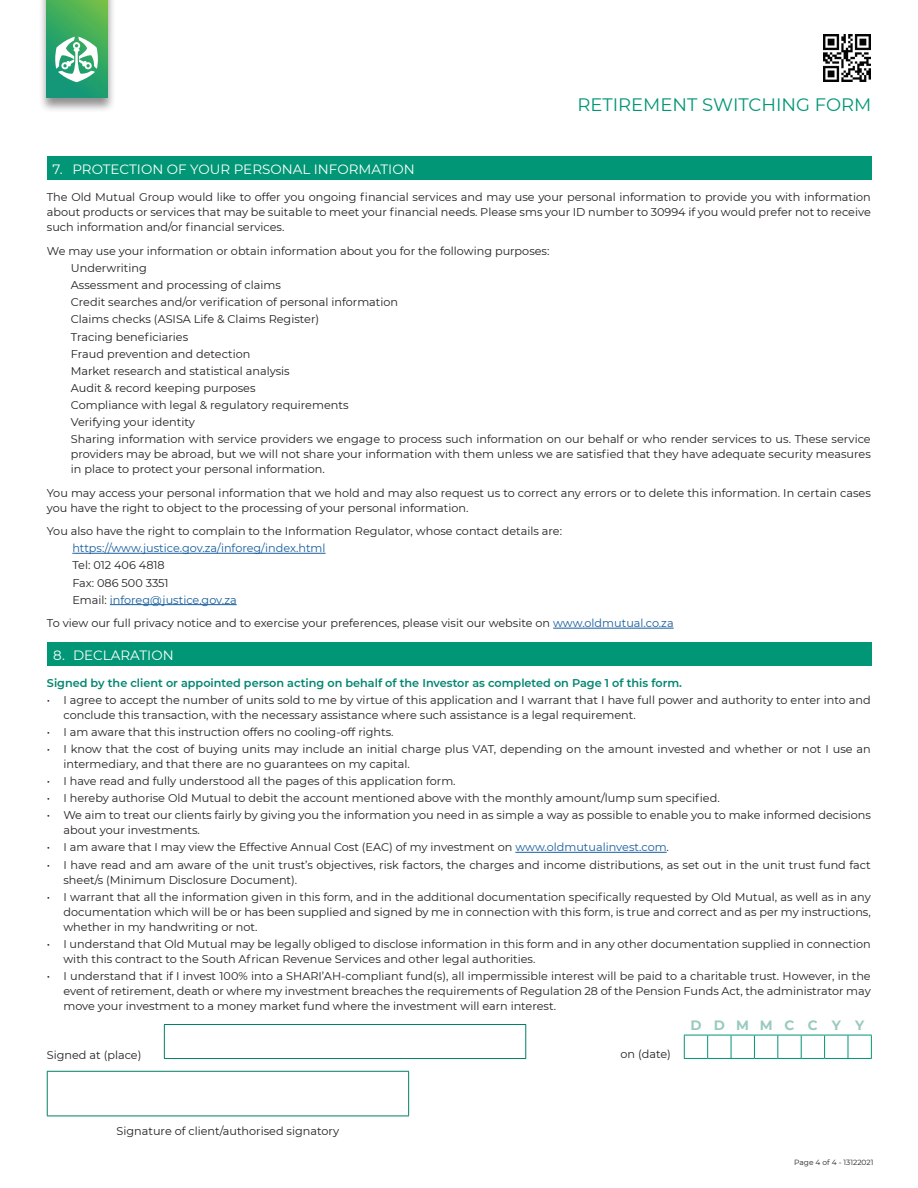
<style>
.page{position:relative;width:918px;height:1188px;background:#fff}
.page>*{position:absolute;margin:0;border:0;box-sizing:border-box;transform-origin:0 0}
.t1{font:18px "Montserrat";color:#009676}
.t2{font:13.5px "Montserrat";color:#fff}
.t3{font:700 13.5px "Montserrat";letter-spacing:.89em;color:#99cabe}
.t4{font:11.25px/15px "Montserrat";color:#231f20}
.t5{font:600 11.25px "Montserrat";color:#00856f}
.t6{font:11.25px "Montserrat";color:#175d9e}
.t7{font:7.5px "Montserrat";color:#231f20}
.s1{color:#175d9e}
</style>
<div class="page">
<div style="left:39px;top:0;width:77px;height:113px;background:#231f20;opacity:.5"></div>
<svg style="left:47px;top:0;width:61px;height:97px;background:#39a961"></svg>
<svg style="left:55px;top:37px;width:43px;height:45px"></svg>
<hr style="left:515px;top:852px;width:152px;height:1px;background:#175d9e">
<hr style="left:164px;top:1024px;width:362px;height:1px;background:#008066">
<hr style="left:164px;top:1025px;width:1px;height:33px;background:#008066">
<hr style="left:525px;top:1025px;width:1px;height:33px;background:#008066">
<hr style="left:164px;top:1058px;width:362px;height:1px;background:#008066">
<hr style="left:408px;top:1072px;width:1px;height:44px;background:#008066">
<hr style="left:47px;top:1071px;width:362px;height:1px;background:#008066">
<hr style="left:47px;top:1072px;width:1px;height:44px;background:#008066">
<hr style="left:47px;top:1116px;width:362px;height:1px;background:#008066">
<div style="left:48px;top:642px;width:824px;height:23px;background:#009676"></div>
<svg style="left:684px;top:1035px;width:188px;height:24px"></svg>
<hr style="left:72px;top:553px;width:254px;height:1px;background:#175d9e">
<hr style="left:110px;top:604px;width:127px;height:1px;background:#175d9e">
<hr style="left:553px;top:628px;width:121px;height:1px;background:#175d9e">
<div style="left:47px;top:156px;width:825px;height:24px;background:#009676"></div>
<img style="left:824px;top:34px;width:47px;height:47px">
<h1 class="t1" style="left:577px;top:92px;width:295px">RETIREMENT SWITCHING FORM</h1>
<p class="t2" style="left:53px;top:160px;width:364px">7. PROTECTION OF YOUR PERSONAL INFORMATION</p>
<p class="t4" style="left:47px;top:190px;width:825px;text-align:justify">The Old Mutual Group would like to offer you ongoing financial services and may use your personal information to provide you with information about products or services that may be suitable to meet your financial needs. Please sms your ID number to 30994 if you would prefer not to receive such information and/or financial services.</p>
<p class="t4" style="left:71px;top:242px;width:801px;line-height:17.1px;text-indent:-24px">We may use your information or obtain information about you for the following purposes:<br>Underwriting<br>Assessment and processing of claims<br>Credit searches and/or verification of personal information<br>Claims checks (ASISA Life &amp; Claims Register)<br>Tracing beneficiaries<br>Fraud prevention and detection<br>Market research and statistical analysis<br>Audit &amp; record keeping purposes<br>Compliance with legal &amp; regulatory requirements<br>Verifying your identity<br>Sharing information with service providers we engage to process such information on our behalf or who render services to us. These service</p>
<p class="t4" style="left:71px;top:446px;width:801px">providers may be abroad, but we will not share your information with them unless we are satisfied that they have adequate security measures in place to protect your personal information.</p>
<p class="t4" style="left:47px;top:485px;width:825px">You may access your personal information that we hold and may also request us to correct any errors or to delete this information. In certain cases you have the right to object to the processing of your personal information.</p>
<p class="t4" style="left:47px;top:523px;width:517px">You also have the right to complain to the Information Regulator, whose contact details are:</p>
<p class="t6" style="left:72px;top:541px;width:255px">https://www.justice.gov.za/inforeg/index.html</p>
<p class="t4" style="left:72px;top:557px;width:166px;line-height:17.1px">Tel: 012 406 4818<br>Fax: 086 500 3351<br>Email: <span class="s1">inforeg@justice.gov.za</span></p>
<p class="t4" style="left:47px;top:615px;width:628px">To view our full privacy notice and to exercise your preferences, please visit our website on <span class="s1">www.oldmutual.co.za</span></p>
<p class="t2" style="left:53px;top:646px;width:122px">8. DECLARATION</p>
<p class="t5" style="left:47px;top:675px;width:637px">Signed by the client or appointed person acting on behalf of the Investor as completed on Page 1 of this form.</p>
<p class="t4" style="left:63px;top:692px;width:809px;text-indent:-17px">• I agree to accept the number of units sold to me by virtue of this application and I warrant that I have full power and authority to enter into and conclude this transaction, with the necessary assistance where such assistance is a legal requirement.</p>
<p class="t4" style="left:47px;top:724px;width:348px">• I am aware that this instruction offers no cooling-off rights.</p>
<p class="t4" style="left:63px;top:741px;width:809px;text-indent:-17px">• I know that the cost of buying units may include an initial charge plus VAT, depending on the amount invested and whether or not I use an intermediary, and that there are no guarantees on my capital.</p>
<p class="t4" style="left:47px;top:773px;width:410px">• I have read and fully understood all the pages of this application form.</p>
<p class="t4" style="left:47px;top:790px;width:674px">• I hereby authorise Old Mutual to debit the account mentioned above with the monthly amount/lump sum specified.</p>
<p class="t4" style="left:63px;top:807px;width:809px;text-indent:-17px">• We aim to treat our clients fairly by giving you the information you need in as simple a way as possible to enable you to make informed decisions about your investments.</p>
<p class="t4" style="left:47px;top:840px;width:624px">• I am aware that I may view the Effective Annual Cost (EAC) of my investment on <span class="s1">www.oldmutualinvest.com</span>.</p>
<p class="t4" style="left:63px;top:857px;width:809px;text-indent:-17px">• I have read and am aware of the unit trust’s objectives, risk factors, the charges and income distributions, as set out in the unit trust fund fact sheet/s (Minimum Disclosure Document).</p>
<p class="t4" style="left:63px;top:889px;width:809px;text-align:justify;text-indent:-17px">• I warrant that all the information given in this form, and in the additional documentation specifically requested by Old Mutual, as well as in any documentation which will be or has been supplied and signed by me in connection with this form, is true and correct and as per my instructions, whether in my handwriting or not.</p>
<p class="t4" style="left:63px;top:936px;width:809px;text-indent:-17px">• I understand that Old Mutual may be legally obliged to disclose information in this form and in any other documentation supplied in connection with this contract to the South African Revenue Services and other legal authorities.</p>
<p class="t4" style="left:63px;top:968px;width:809px;text-align:justify;text-indent:-17px">• I understand that if I invest 100% into a SHARI’AH-compliant fund(s), all impermissible interest will be paid to a charitable trust. However, in the event of retirement, death or where my investment breaches the requirements of Regulation 28 of the Pension Funds Act, the administrator may move your investment to a money market fund where the investment will earn interest.</p>
<p class="t4" style="left:47px;top:1047px;width:96px">Signed at (place)</p>
<p class="t3" style="left:690px;top:1015px;width:175px">DDMMCC Y Y</p>
<p class="t4" style="left:621px;top:1047px;width:52px">on (date)</p>
<p class="t4" style="left:117px;top:1123px;width:224px">Signature of client/authorised signatory</p>
<p class="t7" style="left:794px;top:1157px;width:81px">Page 4 of 4 - 13122021</p>
</div>
